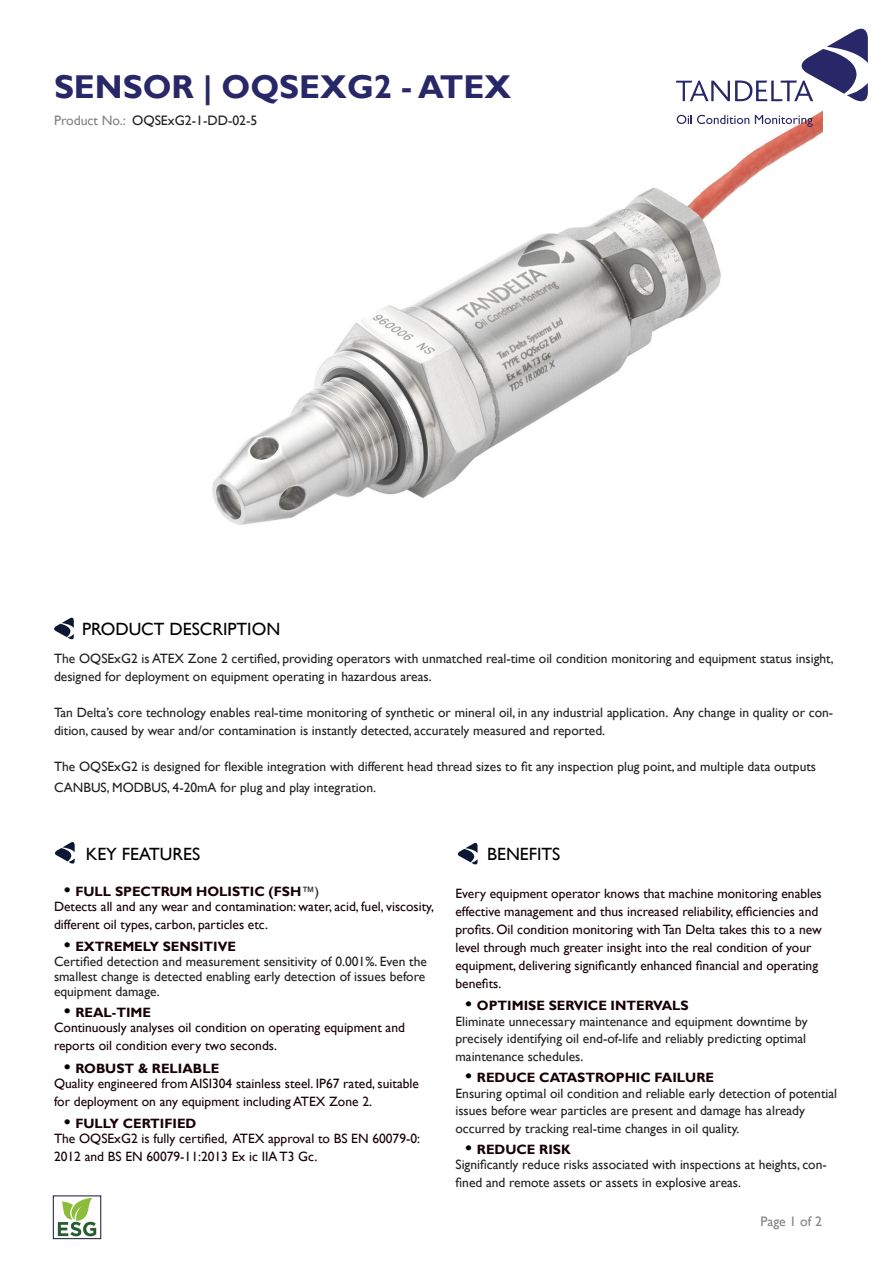
<style>
.page{position:relative;width:893px;height:1263px;background:#fff}
.page>*{position:absolute;margin:0;border:0;box-sizing:border-box;transform-origin:0 0}
.Main_Heading_Blue_Ca{font:700 33px "Gill Sans";color:#282768}
.t1{font:17.7px "Gill Sans";color:#000}
.Body_Copy_Front{font:13.65px "Gill Sans";color:#231f20}
.Body_Copy_Front-2{font:13.65px "Gill Sans";color:#808285}
.t2{font:13.5px/18px "Gill Sans";color:#231f20}
.Body_Copy_Front-3{font:13.5px/18px "Gill Sans";color:#170005}
.t3{font:700 13.5px "Gill Sans";color:#170005}
.s1{color:#808285}
.s2{font-size:18px;color:#000}
.s3{font-weight:400;color:#231f20}
</style>
<div class="page">
<img style="left:212px;top:111px;width:610px;height:414px">
<svg style="left:676px;top:28px;width:192px;height:74px"></svg>
<svg style="left:677px;top:115px;width:72px;height:9px"></svg>
<svg style="left:755px;top:115px;width:58px;height:12px"></svg>
<svg style="left:54px;top:617px;width:20px;height:23px"></svg>
<svg style="left:54px;top:842px;width:21px;height:22px"></svg>
<svg style="left:457px;top:842px;width:21px;height:23px"></svg>
<img style="left:57px;top:1197px;width:40px;height:40px">
<div style="left:53px;top:1195px;width:48px;height:44px;border:1px solid #0d1834"></div>
<p class="Main_Heading_Blue_Ca" style="left:54px;top:67px;width:459px">SENSOR | OQSEXG2 - ATEX</p>
<p class="Body_Copy_Front" style="left:54px;top:112px;width:205px"><span class="s1">Product No.:</span> OQSExG2-1-DD-02-5</p>
<p class="t1" style="left:82px;top:618px;width:200px">PRODUCT DESCRIPTION</p>
<p class="t2" style="left:54px;top:650px;width:781px">The OQSExG2 is ATEX Zone 2 certified, providing operators with unmatched real-time oil condition monitoring and equipment status insight, designed for deployment on equipment operating in hazardous areas.</p>
<p class="t2" style="left:54px;top:704px;width:781px">Tan Delta’s core technology enables real-time monitoring of synthetic or mineral oil, in any industrial application. Any change in quality or con&shy;dition, caused by wear and/or contamination is instantly detected, accurately measured and reported.</p>
<p class="t2" style="left:54px;top:758px;width:764px">The OQSExG2 is designed for flexible integration with different head thread sizes to fit any inspection plug point, and multiple data outputs</p>
<p class="t2" style="left:54px;top:779px;width:324px">CANBUS, MODBUS, 4-20mA for plug and play integration.</p>
<p class="t1" style="left:86px;top:843px;width:116px">KEY FEATURES</p>
<p class="t1" style="left:487px;top:843px;width:75px">BENEFITS</p>
<p class="t3" style="left:64px;top:883px;width:257px"><span class="s2">•</span> FULL SPECTRUM HOLISTIC (FSH<span class="s3">™)</span></p>
<p class="Body_Copy_Front-3" style="left:54px;top:898px;width:381px">Detects all and any wear and contamination: water, acid, fuel, viscosity, different oil types, carbon, particles etc.</p>
<p class="t3" style="left:64px;top:938px;width:174px"><span class="s2">•</span> EXTREMELY SENSITIVE</p>
<p class="t2" style="left:54px;top:954px;width:374px;line-height:15px">Certified detection and measurement sensitivity of 0.001%. Even the smallest change is detected enabling early detection of issues before equipment damage.</p>
<p class="t3" style="left:64px;top:1004px;width:89px"><span class="s2">•</span> REAL-TIME</p>
<p class="Body_Copy_Front-3" style="left:54px;top:1019px;width:352px">Continuously analyses oil condition on operating equipment and reports oil condition every two seconds.</p>
<p class="t3" style="left:64px;top:1060px;width:157px"><span class="s2">•</span> ROBUST &amp; RELIABLE</p>
<p class="Body_Copy_Front-3" style="left:54px;top:1074px;width:366px">Quality engineered from AISI304 stainless steel. IP67 rated, suitable for deployment on any equipment including ATEX Zone 2.</p>
<p class="t3" style="left:64px;top:1115px;width:134px"><span class="s2">•</span> FULLY CERTIFIED</p>
<p class="Body_Copy_Front-3" style="left:54px;top:1129px;width:368px">The OQSExG2 is fully certified, ATEX approval to BS EN 60079-0:<br>2012 and BS EN 60079-11:2013 Ex ic IIA T3 Gc.</p>
<p class="Body_Copy_Front-3" style="left:455px;top:885px;width:368px">Every equipment operator knows that machine monitoring enables effective management and thus increased reliability, efficiencies and profits. Oil condition monitoring with Tan Delta takes this to a new level through much greater insight into the real condition of your equipment, delivering significantly enhanced financial and operating benefits.</p>
<p class="t3" style="left:465px;top:997px;width:225px"><span class="s2">•</span> OPTIMISE SERVICE INTERVALS</p>
<p class="t2" style="left:455px;top:1014px;width:354px;line-height:16.2px">Eliminate unnecessary maintenance and equipment downtime by precisely identifying oil end-of-life and reliably predicting optimal</p>
<p class="t2" style="left:455px;top:1047px;width:129px">maintenance schedules.</p>
<p class="t3" style="left:465px;top:1069px;width:250px"><span class="s2">•</span> REDUCE CATASTROPHIC FAILURE</p>
<p class="t2" style="left:455px;top:1086px;width:383px;line-height:16.2px">Ensuring optimal oil condition and reliable early detection of potential issues before wear particles are present and damage has already</p>
<p class="t2" style="left:455px;top:1119px;width:285px">occurred by tracking real-time changes in oil quality.</p>
<p class="t3" style="left:465px;top:1141px;width:107px"><span class="s2">•</span> REDUCE RISK</p>
<p class="t2" style="left:455px;top:1156px;width:373px">Significantly reduce risks associated with inspections at heights, con&shy;fined and remote assets or assets in explosive areas.</p>
<p class="Body_Copy_Front-2" style="left:760px;top:1214px;width:63px">Page 1 of 2</p>
</div>
